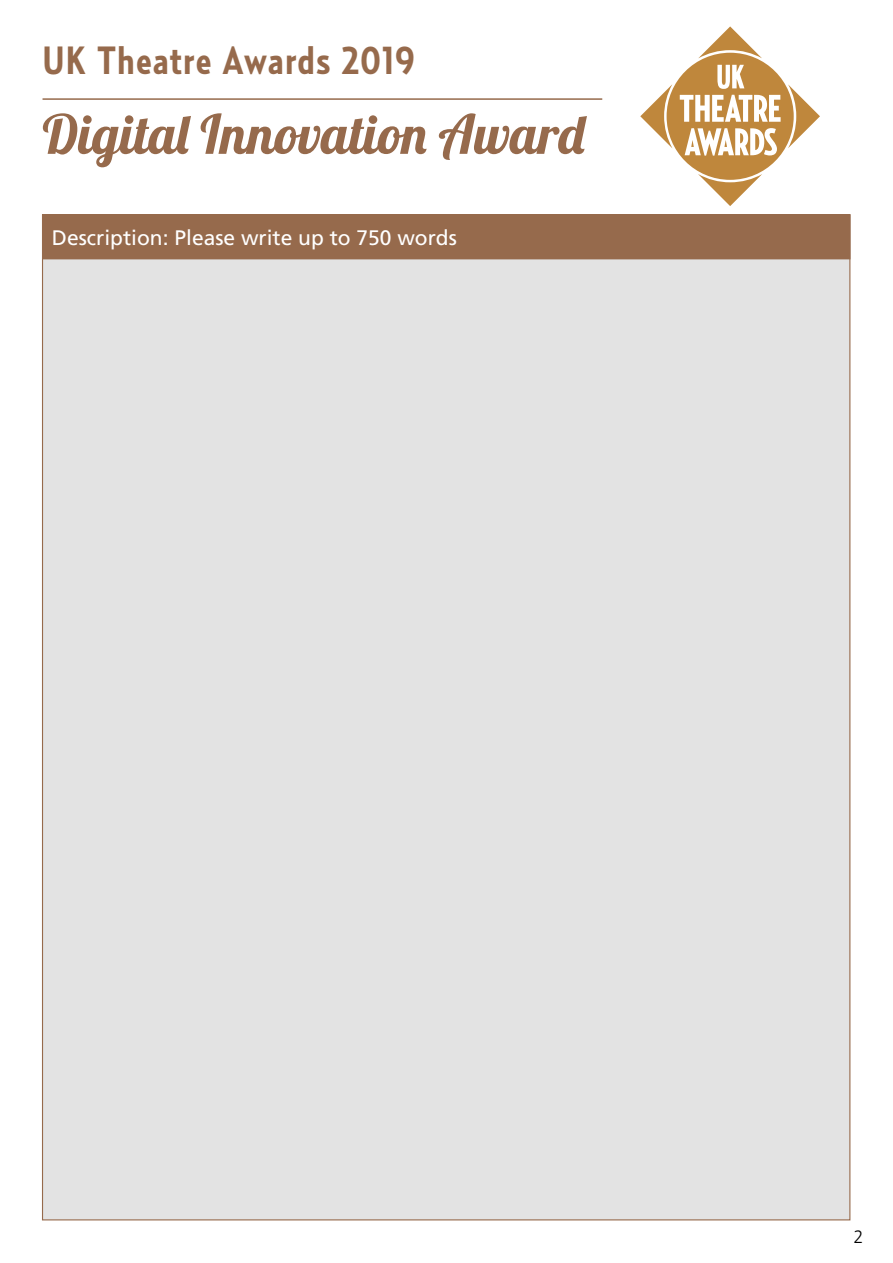
<style>
.page{position:relative;width:893px;height:1263px;background:#fff}
.page>*{position:absolute;margin:0;border:0;box-sizing:border-box;transform-origin:0 0}
.t1{font:54px "Lobster 1.4";color:#966a4c}
.t2{font:700 39px "Relay Cond";letter-spacing:.03em;color:#966a4c}
.t3{font:21px "Frutiger LT Std";color:#fff}
.t4{font:300 18px "Frutiger";color:#000}
</style>
<div class="page">
<hr style="left:43px;top:98px;width:559px;height:2px;background:#966a4c">
<div style="left:42px;top:214px;width:808px;height:1006px;background:#e3e3e3;border:1px solid #966a4c"></div>
<div style="left:43px;top:215px;width:807px;height:44px;background:#966a4c"></div>
<div style="left:42px;top:214px;width:808px;height:45px;border:1px solid #966a4c"></div>
<svg style="left:640px;top:26px;width:180px;height:180px"></svg>
<h2 class="t2" style="left:43px;top:36px;width:374px">UK Theatre Awards 2019</h2>
<h1 class="t1" style="left:43px;top:100px;width:543px">Digital Innovation Award</h1>
<p class="t3" style="left:52px;top:225px;width:406px">Description: Please write up to 750 words</p>
<p class="t4" style="left:854px;top:1225px;width:12px">2</p>
</div>
